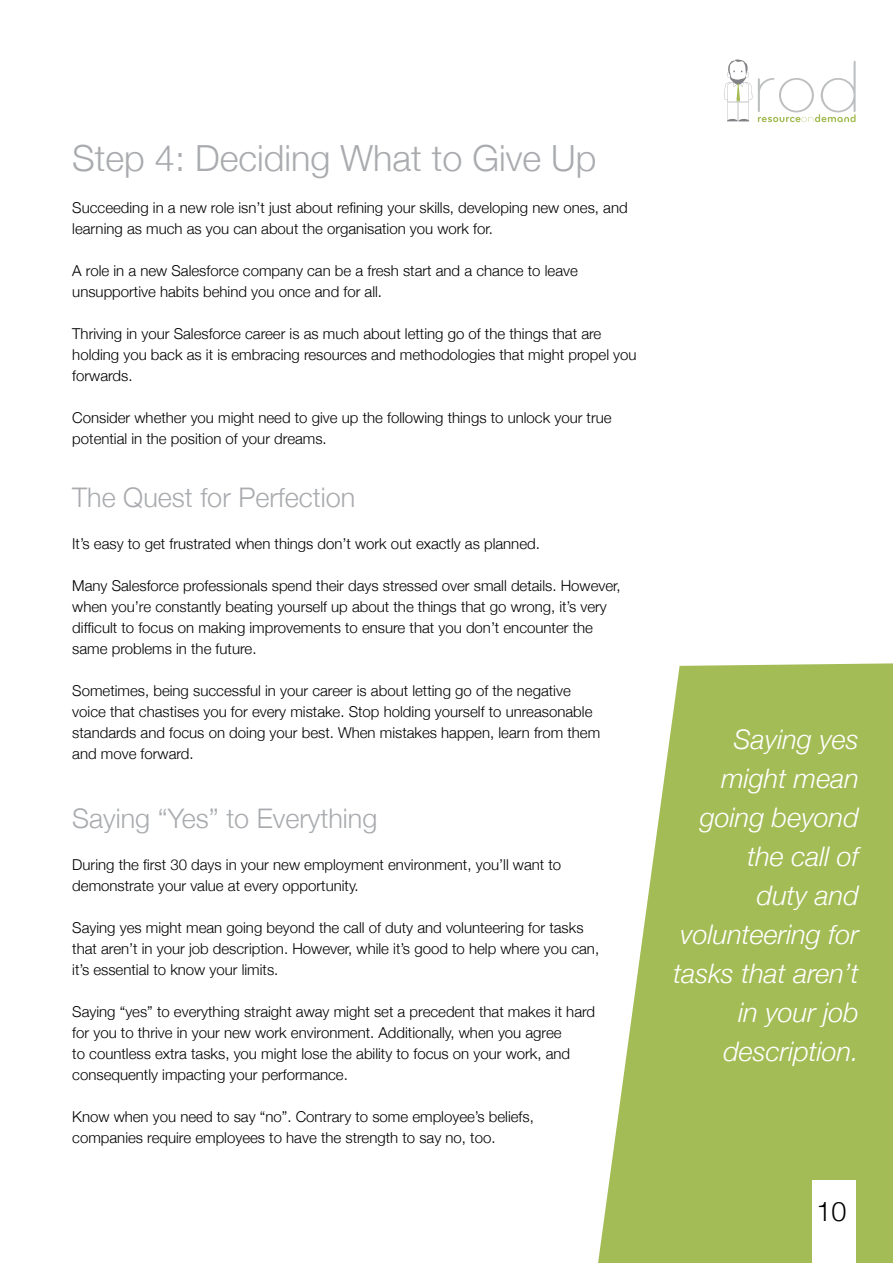
<style>
.page{position:relative;width:893px;height:1263px;background:#fff}
.page>*{position:absolute;margin:0;border:0;box-sizing:border-box;transform-origin:0 0}
.t1{font:300 36px "Helvetica Neue";color:#a9abae}
.t2{font:italic 300 27px/39px "Helvetica Neue";color:#fff;text-align:right}
.t3{font:300 27px "Helvetica Neue";color:#a9abae}
.t4{font:300 27px "Helvetica Neue";color:#000}
.t5{font:300 15px/21px "Helvetica Neue";color:#000}
</style>
<div class="page">
<svg style="left:598px;top:663px;width:295px;height:600px;background:#b1c56e"></svg>
<div style="left:812px;top:1181px;width:44px;height:82px;background:#fff"></div>
<svg style="left:724px;top:60px;width:28px;height:61px"></svg>
<svg style="left:758px;top:61px;width:98px;height:61px"></svg>
<h1 class="t1" style="left:72px;top:129px;width:526px">Step 4: Deciding What to Give Up</h1>
<p class="t5" style="left:72px;top:196px;width:557px">Succeeding in a new role isn’t just about refining your skills, developing new ones, and learning as much as you can about the organisation you work for.</p>
<p class="t5" style="left:72px;top:259px;width:507px">A role in a new Salesforce company can be a fresh start and a chance to leave unsupportive habits behind you once and for all.</p>
<p class="t5" style="left:72px;top:322px;width:566px">Thriving in your Salesforce career is as much about letting go of the things that are holding you back as it is embracing resources and methodologies that might propel you forwards.</p>
<p class="t5" style="left:72px;top:406px;width:541px">Consider whether you might need to give up the following things to unlock your true potential in the position of your dreams.</p>
<h2 class="t3" style="left:72px;top:475px;width:285px">The Quest for Perfection</h2>
<p class="t5" style="left:72px;top:532px;width:469px">It’s easy to get frustrated when things don’t work out exactly as planned.</p>
<p class="t5" style="left:72px;top:574px;width:550px">Many Salesforce professionals spend their days stressed over small details. However, when you’re constantly beating yourself up about the things that go wrong, it’s very difficult to focus on making improvements to ensure that you don’t encounter the same problems in the future.</p>
<p class="t5" style="left:72px;top:679px;width:529px">Sometimes, being successful in your career is about letting go of the negative voice that chastises you for every mistake. Stop holding yourself to unreasonable standards and focus on doing your best. When mistakes happen, learn from them and move forward.</p>
<h2 class="t3" style="left:72px;top:796px;width:307px">Saying “Yes” to Everything</h2>
<p class="t5" style="left:72px;top:853px;width:490px">During the first 30 days in your new employment environment, you’ll want to demonstrate your value at every opportunity.</p>
<p class="t5" style="left:72px;top:916px;width:528px">Saying yes might mean going beyond the call of duty and volunteering for tasks that aren’t in your job description. However, while it’s good to help where you can, it’s essential to know your limits.</p>
<p class="t5" style="left:72px;top:1000px;width:524px">Saying “yes” to everything straight away might set a precedent that makes it hard for you to thrive in your new work environment. Additionally, when you agree<br>to countless extra tasks, you might lose the ability to focus on your work, and consequently impacting your performance.</p>
<p class="t5" style="left:72px;top:1105px;width:463px">Know when you need to say “no”. Contrary to some employee’s beliefs, companies require employees to have the strength to say no, too.</p>
<h2 class="t2" style="left:673px;top:718px;width:187px">Saying yes might mean going beyond the call of<br>duty and volunteering for tasks that aren’t in your job description.</h2>
<h2 class="t4" style="left:816px;top:1190px;width:32px">10</h2>
</div>
